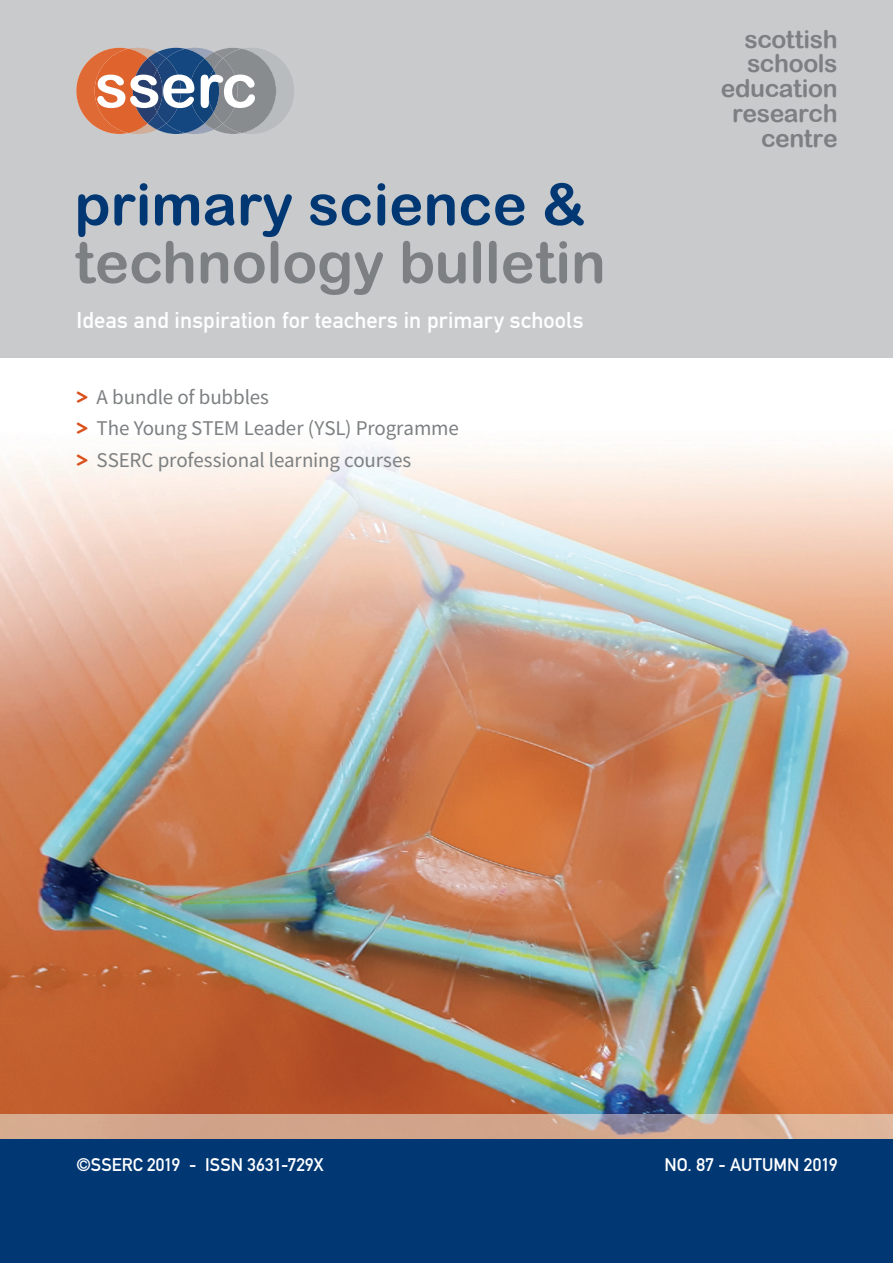
<style>
.page{position:relative;width:893px;height:1263px;background:#fff}
.page>*{position:absolute;margin:0;border:0;box-sizing:border-box;transform-origin:0 0}
.t1{font:57.75px "Arial Rounded MT Bold";color:#7d8082}
.t2{font:57.75px "Arial Rounded MT Bold";color:#013874}
.t3{font:24.75px/24.8px "Arial Rounded MT Bold";letter-spacing:-.015em;color:#7d8082;text-align:right}
.t4{font:700 22.5px "DIN Alternate";letter-spacing:.005em;color:#fff}
.t5{font:21px/31.5px "Source Sans Pro";letter-spacing:-.01em;color:#7d8082}
.t6{font:700 18px "DIN Alternate";color:#fff}
.s1{font-family:"Monoglyceride";font-weight:700;font-size:22.95px;color:#da511d}
</style>
<div class="page">
<img style="left:0;top:446px;width:893px;height:668px">
<div style="left:0;top:0;width:893px;height:357px;background:#c8cacc"></div>
<img style="left:0;top:1114px;width:893px;height:26px">
<div style="left:0;top:1140px;width:893px;height:123px;background:#013874"></div>
<svg style="left:76px;top:48px;width:218px;height:86px"></svg>
<h1 class="t2" style="left:74px;top:170px;width:512px">primary science &amp;</h1>
<h1 class="t1" style="left:74px;top:228px;width:533px">technology bulletin</h1>
<p class="t4" style="left:77px;top:303px;width:509px">Ideas and inspiration for teachers in primary schools</p>
<p class="t5" style="left:77px;top:381px;width:384px"><span class="s1">&gt;</span> A bundle of bubbles<br><span class="s1">&gt;</span> The Young STEM Leader (YSL) Programme <span class="s1">&gt;</span> SSERC professional learning courses</p>
<p class="t3" style="left:721px;top:26px;width:119px">scottish schools education research centre</p>
<p class="t6" style="left:77px;top:1150px;width:248px">©SSERC 2019 - ISSN 3631-729X</p>
<p class="t6" style="left:664px;top:1150px;width:175px">NO. 87 - AUTUMN 2019</p>
</div>
